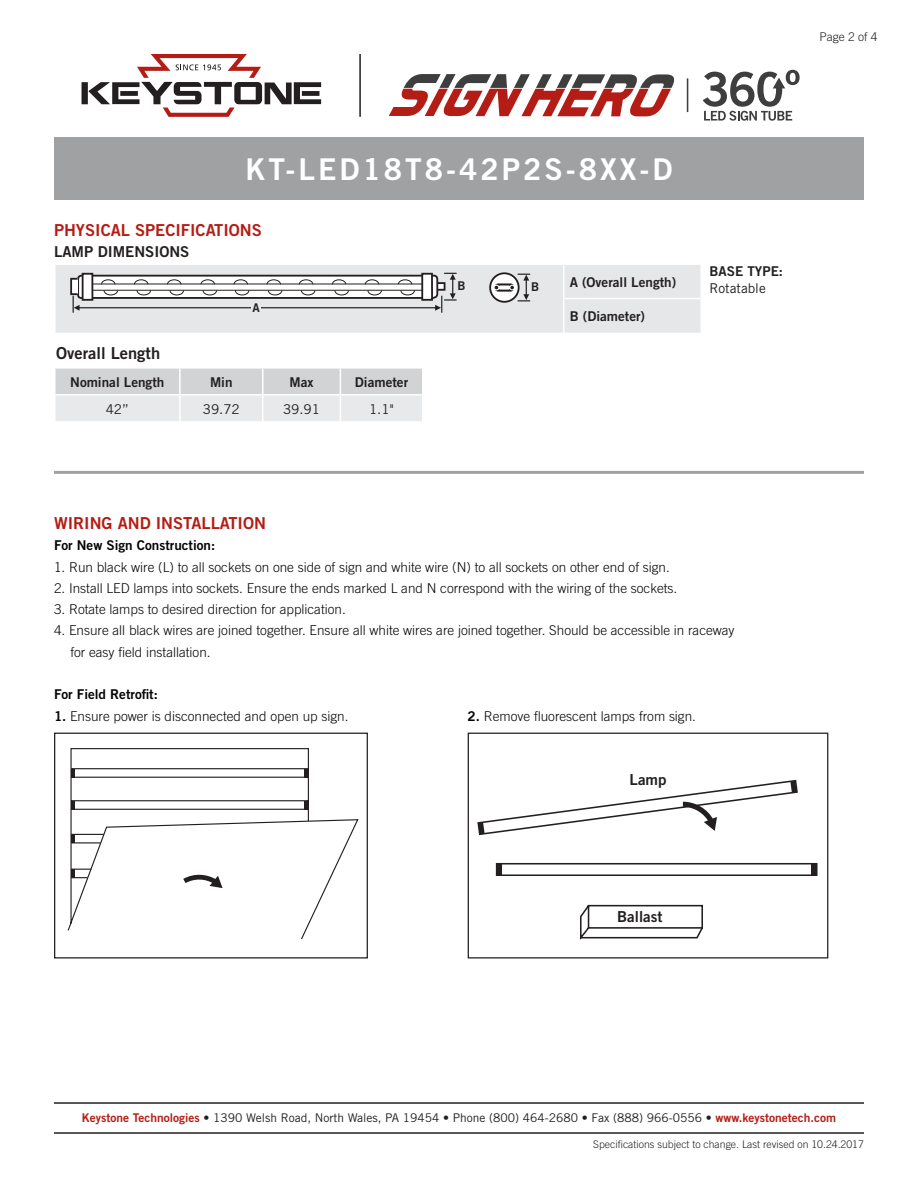
<style>
.page{position:relative;width:918px;height:1188px;background:#fff}
.page>*{position:absolute;margin:0;border:0;box-sizing:border-box;transform-origin:0 0}
.t1{font:30px "Trade Gothic Bold Two";letter-spacing:.1em;color:#fff}
.t2{font:16.5px "Trade Gothic Bold Two";color:#b41d15}
.t3{font:16.5px "Trade Gothic Bold Two";color:#231f20}
.t4{font:15.15px "Trade Gothic Bold Two";color:#231f20}
.t5{font:15px "Trade Gothic Bold Two";color:#231f20}
.t6{font:300 13.5px "Trade Gothic";color:#040503}
.t7{font:13.5px/16.2px "Trade Gothic Bold Two";color:#231f20}
.t8{font:13.5px "Trade Gothic Bold Two";color:#040503}
.t9{font:13.5px "Trade Gothic";color:#231f20}
.t10{font:12px "Trade Gothic";color:#231f20}
.t11{font:300 12px "Trade Gothic";color:#231f20}
.t12{font:12px "Trade Gothic Bold Two";color:#231f20}
.t13{font:300 10.5px "Trade Gothic";color:#231f20}
.s1{font-family:"Trade Gothic"}
.s2{font-family:"Trade Gothic Bold Two";font-weight:400}
.s3{font-family:"Trade Gothic Bold Two";color:#b41d15}
.s4{font-family:"Trade Gothic Bold Two"}
</style>
<div class="page">
<hr style="left:54px;top:1132px;width:810px;height:2px;background:#231f20">
<hr style="left:54px;top:1102px;width:810px;height:2px;background:#231f20">
<svg style="left:55px;top:368px;width:367px;height:53px;background:#dedfe0"></svg>
<div style="left:56px;top:265px;width:644px;height:68px;background:#e6e7e9"></div>
<hr style="left:563px;top:265px;width:2px;height:33px;background:#fff">
<hr style="left:563px;top:298px;width:139px;height:1px;background:#fff">
<hr style="left:563px;top:299px;width:2px;height:34px;background:#fff">
<div style="left:251px;top:302px;width:10px;height:12px;background:#e6e7e9"></div>
<svg style="left:490px;top:273px;width:29px;height:29px"></svg>
<div style="left:489px;top:272px;width:31px;height:31px;border:2px solid #231f20;border-radius:50%"></div>
<svg style="left:495px;top:274px;width:35px;height:27px"></svg>
<div style="left:70px;top:278px;width:9px;height:17px;border:2px solid #231f20"></div>
<svg style="left:73px;top:273px;width:384px;height:40px"></svg>
<div style="left:54px;top:137px;width:810px;height:63px;background:#a0a1a3"></div>
<svg style="left:82px;top:54px;width:239px;height:63px"></svg>
<hr style="left:359px;top:54px;width:2px;height:63px;background:#231f20">
<hr style="left:54px;top:471px;width:810px;height:3px;background:#a0a1a3">
<svg style="left:389px;top:74px;width:286px;height:42px"></svg>
<svg style="left:703px;top:70px;width:97px;height:51px"></svg>
<hr style="left:687px;top:78px;width:1px;height:34px;background:#3e3e3f">
<div style="left:54px;top:733px;width:314px;height:226px;border:1px solid #231f20"></div>
<svg style="left:67px;top:748px;width:292px;height:191px"></svg>
<svg style="left:72px;top:801px;width:3px;height:8px"></svg>
<svg style="left:305px;top:801px;width:3px;height:8px"></svg>
<svg style="left:183px;top:873px;width:40px;height:15px"></svg>
<div style="left:71px;top:768px;width:238px;height:10px;border:1px solid #231f20"></div>
<svg style="left:72px;top:769px;width:3px;height:8px"></svg>
<svg style="left:305px;top:769px;width:3px;height:8px"></svg>
<svg style="left:71px;top:833px;width:34px;height:11px"></svg>
<svg style="left:71px;top:868px;width:22px;height:11px"></svg>
<div style="left:468px;top:733px;width:360px;height:226px;border:1px solid #231f20"></div>
<svg style="left:477px;top:779px;width:321px;height:161px"></svg>
<svg style="left:478px;top:822px;width:7px;height:13px"></svg>
<svg style="left:790px;top:781px;width:7px;height:12px"></svg>
<div style="left:496px;top:863px;width:321px;height:13px;border:2px solid #231f20"></div>
<div style="left:497px;top:864px;width:5px;height:11px;background:#231f20"></div>
<hr style="left:812px;top:864px;width:4px;height:11px;background:#231f20">
<p class="t11" style="left:819px;top:29px;width:60px">Page 2 of 4</p>
<p class="t1" style="left:246px;top:151px;width:428px">KT-LED18T8-42P2S-8XX-D</p>
<p class="t2" style="left:54px;top:220px;width:209px">PHYSICAL SPECIFICATIONS</p>
<p class="t5" style="left:54px;top:243px;width:137px">LAMP DIMENSIONS</p>
<p class="t3" style="left:56px;top:343px;width:106px">Overall Length</p>
<p class="t12" style="left:253px;top:300px;width:9px">A</p>
<p class="t7" style="left:70px;top:374px;width:96px">Nominal Length</p>
<p class="t7" style="left:210px;top:374px;width:24px">Min</p>
<p class="t7" style="left:290px;top:374px;width:25px">Max</p>
<p class="t7" style="left:355px;top:374px;width:55px">Diameter</p>
<p class="t9" style="left:106px;top:401px;width:25px">42”</p>
<p class="t9" style="left:203px;top:401px;width:39px">39.72</p>
<p class="t9" style="left:283px;top:401px;width:39px">39.91</p>
<p class="t9" style="left:369px;top:401px;width:27px">1.1"</p>
<p class="t12" style="left:458px;top:279px;width:10px">B</p>
<p class="t12" style="left:531px;top:280px;width:10px">B</p>
<p class="t7" style="left:570px;top:274px;width:108px">A (Overall Length)</p>
<p class="t7" style="left:570px;top:308px;width:77px">B (Diameter)</p>
<p class="t7" style="left:710px;top:263px;width:75px">BASE TYPE:<br><span class="s1">Rotatable</span></p>
<p class="t2" style="left:54px;top:513px;width:214px">WIRING AND INSTALLATION</p>
<p class="t8" style="left:54px;top:537px;width:163px">For New Sign Construction:</p>
<p class="t6" style="left:54px;top:559px;width:617px">1. Run black wire (L) to all sockets on one side of sign and white wire (N) to all sockets on other end of sign.</p>
<p class="t6" style="left:54px;top:580px;width:625px">2. Install LED lamps into sockets. Ensure the ends marked L and N correspond with the wiring of the sockets.</p>
<p class="t6" style="left:54px;top:601px;width:293px">3. Rotate lamps to desired direction for application.</p>
<p class="t6" style="left:54px;top:623px;width:682px">4. Ensure all black wires are joined together. Ensure all white wires are joined together. Should be accessible in raceway</p>
<p class="t6" style="left:70px;top:644px;width:142px">for easy field installation.</p>
<p class="t8" style="left:54px;top:686px;width:105px">For Field Retrofit:</p>
<p class="t6" style="left:54px;top:709px;width:296px"><span class="s2">1.</span> Ensure power is disconnected and open up sign.</p>
<p class="t6" style="left:468px;top:709px;width:230px"><span class="s2">2.</span> Remove fluorescent lamps from sign.</p>
<p class="t4" style="left:630px;top:770px;width:38px">Lamp</p>
<p class="t4" style="left:617px;top:907px;width:47px">Ballast</p>
<p class="t10" style="left:82px;top:1111px;width:756px"><span class="s3">Keystone Technologies</span> <span class="s4">•</span> 1390 Welsh Road, North Wales, PA 19454 <span class="s4">•</span> Phone (800) 464-2680 <span class="s4">•</span> Fax (888) 966-0556 • <span class="s3">www.keystonetech.com</span></p>
<p class="t13" style="left:593px;top:1138px;width:272px">Specifications subject to change. Last revised on 10.24.2017</p>
</div>
